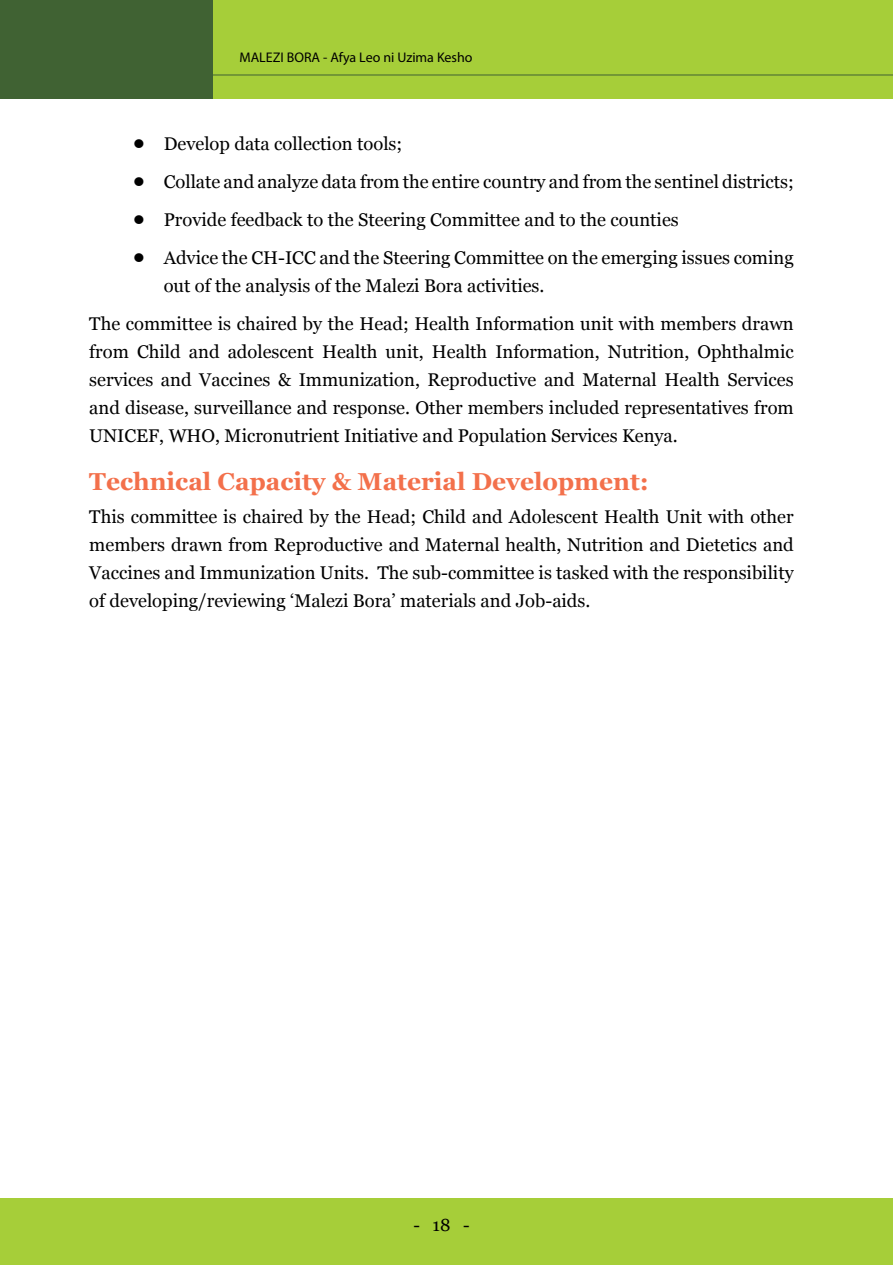
<style>
.page{position:relative;width:893px;height:1265px;background:#fff}
.page>*{position:absolute;margin:0;border:0;box-sizing:border-box;transform-origin:0 0}
.t1{font:700 24.5px "Georgia";color:#f3704b}
.t2{font:18.38px/28px "Georgia";color:#000;text-align:justify}
.t3{font:17.5px "Georgia";color:#000}
.t4{font:14px "Myriad Pro";color:#000}
.s1{font-size:35px}
</style>
<div class="page">
<div style="left:0;top:1198px;width:893px;height:67px;background:#a6ce39"></div>
<div style="left:0;top:0;width:213px;height:98px;background:#406233"></div>
<div style="left:213px;top:0;width:680px;height:98px;background:#a6ce39"></div>
<hr style="left:212px;top:75px;width:681px;height:1px;background:#406233">
<p class="t4" style="left:240px;top:49px;width:235px">MALEZI BORA - Afya Leo ni Uzima Kesho</p>
<p class="t2" style="left:132px;top:130px;width:272px"><span class="s1">•</span> Develop data collection tools;</p>
<p class="t2" style="left:132px;top:168px;width:663px"><span class="s1">•</span> Collate and analyze data from the entire country and from the sentinel districts;</p>
<p class="t2" style="left:132px;top:206px;width:548px"><span class="s1">•</span> Provide feedback to the Steering Committee and to the counties</p>
<p class="t2" style="left:164px;top:244px;width:631px;text-indent:-32px"><span class="s1">•</span> Advice the CH-ICC and the Steering Committee on the emerging issues coming out of the analysis of the Malezi Bora activities.</p>
<p class="t2" style="left:89px;top:310px;width:706px">The committee is chaired by the Head; Health Information unit with members drawn from Child and adolescent Health unit, Health Information, Nutrition, Ophthalmic services and Vaccines &amp; Immunization, Reproductive and Maternal Health Services and disease, surveillance and response. Other members included representatives from UNICEF, WHO, Micronutrient Initiative and Population Services Kenya.</p>
<h1 class="t1" style="left:89px;top:468px;width:561px">Technical Capacity &amp; Material Development:</h1>
<p class="t2" style="left:89px;top:503px;width:706px">This committee is chaired by the Head; Child and Adolescent Health Unit with other members drawn from Reproductive and Maternal health, Nutrition and Dietetics and Vaccines and Immunization Units. The sub-committee is tasked with the responsibility of developing/reviewing ‘Malezi Bora’ materials and Job-aids.</p>
<p class="t3" style="left:413px;top:1215px;width:58px">- 18 -</p>
</div>
